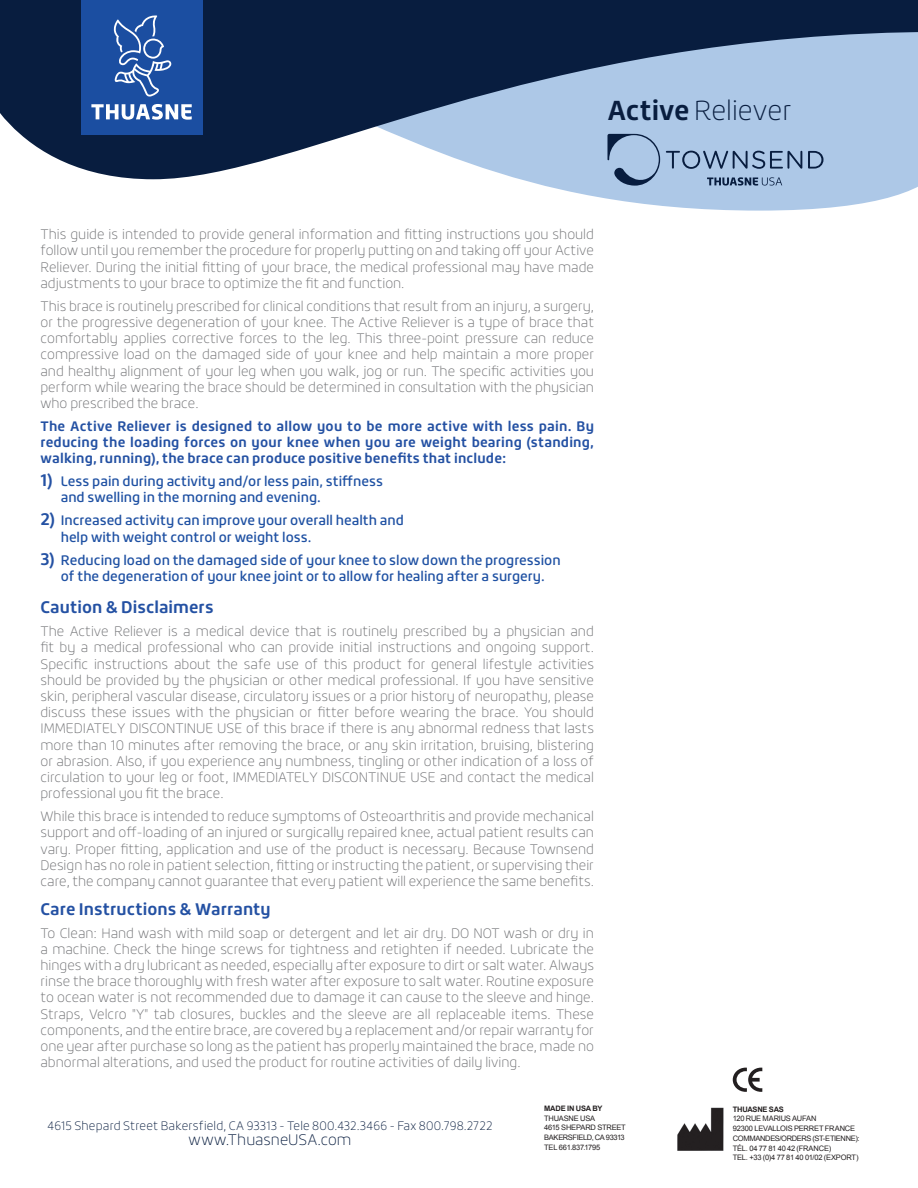
<style>
.page{position:relative;width:918px;height:1188px;background:#fff}
.page>*{position:absolute;margin:0;border:0;box-sizing:border-box;transform-origin:0 0}
.t1{font:100 27px "Roihu";color:#081d3f}
.t2{font:700 16.5px "Roihu";letter-spacing:.005em;color:#2451a3}
.t3{font:100 15px "Roihu";color:#081d3f}
.Paragraph{font:100 13.5px/16.2px "Roihu";color:#6c6d70;text-align:justify}
.t4{font:500 13.5px/16.2px "Roihu";color:#1f51a3}
.Paragraph-2{font:700 13.5px/16.2px "Roihu";letter-spacing:.015em;color:#2451a3;text-align:justify}
.t5{font:100 12px "Roihu";letter-spacing:.01em;color:#081d3f}
.t6{font:7.5px/9.8px "Arial";letter-spacing:-.03em;color:#231f20}
.t7{font:700 7.5px "Arial";letter-spacing:-.03em;color:#231f20}
.s1{font-weight:700}
.s2{font-weight:700;font-size:16.5px;color:#2451a3}
</style>
<div class="page">
<svg style="left:143px;top:179px;width:775px;height:32px"></svg>
<svg style="left:0;top:0;width:918px;height:179px;background:#586d8c"></svg>
<svg style="left:733px;top:1068px;width:29px;height:24px"></svg>
<img style="left:677px;top:1107px;width:47px;height:44px">
<div style="left:81px;top:0;width:121px;height:135px;background:#1b4ea1"></div>
<svg style="left:91px;top:104px;width:101px;height:16px"></svg>
<svg style="left:113px;top:15px;width:59px;height:82px"></svg>
<svg style="left:707px;top:177px;width:75px;height:9px"></svg>
<svg style="left:607px;top:134px;width:53px;height:52px;background:#8aa4c4"></svg>
<svg style="left:666px;top:151px;width:136px;height:18px;background:#819aba"></svg>
<svg style="left:808px;top:151px;width:16px;height:18px"></svg>
<h1 class="t1" style="left:608px;top:95px;width:186px"><span class="s1">Active</span> Reliever</h1>
<p class="Paragraph" style="left:40px;top:226px;width:555px">This guide is intended to provide general information and fitting instructions you should follow until you remember the procedure for properly putting on and taking off your Active Reliever. During the initial fitting of your brace, the medical professional may have made adjustments to your brace to optimize the fit and function.</p>
<p class="Paragraph" style="left:40px;top:298px;width:555px">This brace is routinely prescribed for clinical conditions that result from an injury, a surgery, or the progressive degeneration of your knee. The Active Reliever is a type of brace that comfortably applies corrective forces to the leg. This three-point pressure can reduce compressive load on the damaged side of your knee and help maintain a more proper and healthy alignment of your leg when you walk, jog or run. The specific activities you perform while wearing the brace should be determined in consultation with the physician who prescribed the brace.</p>
<p class="Paragraph-2" style="left:40px;top:418px;width:555px">The Active Reliever is designed to allow you to be more active with less pain. By reducing the loading forces on your knee when you are weight bearing (standing, walking, running), the brace can produce positive benefits that include:</p>
<p class="t4" style="left:61px;top:474px;width:324px;text-indent:-20px"><span class="s2">1)</span> Less pain during activity and/or less pain, stiffness and swelling in the morning and evening.</p>
<p class="t4" style="left:61px;top:513px;width:345px;text-indent:-20px"><span class="s2">2)</span> Increased activity can improve your overall health and help with weight control or weight loss.</p>
<p class="t4" style="left:40px;top:552px;width:522px;text-align:center"><span class="s2">3)</span> Reducing load on the damaged side of your knee to slow down the progression of the degeneration of your knee joint or to allow for healing after a surgery.</p>
<p class="t2" style="left:40px;top:598px;width:175px">Caution &amp; Disclaimers</p>
<p class="Paragraph" style="left:40px;top:623px;width:555px">The Active Reliever is a medical device that is routinely prescribed by a physician and fit by a medical professional who can provide initial instructions and ongoing support.<br>Specific instructions about the safe use of this product for general lifestyle activities should be provided by the physician or other medical professional. If you have sensitive skin, peripheral vascular disease, circulatory issues or a prior history of neuropathy, please discuss these issues with the physician or fitter before wearing the brace. You should IMMEDIATELY DISCONTINUE USE of this brace if there is any abnormal redness that lasts more than 10 minutes after removing the brace, or any skin irritation, bruising, blistering or abrasion. Also, if you experience any numbness, tingling or other indication of a loss of circulation to your leg or foot, IMMEDIATELY DISCONTINUE USE and contact the medical professional you fit the brace.</p>
<p class="Paragraph" style="left:40px;top:808px;width:555px">While this brace is intended to reduce symptoms of Osteoarthritis and provide mechanical support and off-loading of an injured or surgically repaired knee, actual patient results can vary. Proper fitting, application and use of the product is necessary. Because Townsend Design has no role in patient selection, fitting or instructing the patient, or supervising their care, the company cannot guarantee that every patient will experience the same benefits.</p>
<p class="t2" style="left:40px;top:899px;width:232px">Care Instructions &amp; Warranty</p>
<p class="Paragraph" style="left:40px;top:925px;width:555px">To Clean: Hand wash with mild soap or detergent and let air dry. DO NOT wash or dry in a machine. Check the hinge screws for tightness and retighten if needed. Lubricate the hinges with a dry lubricant as needed, especially after exposure to dirt or salt water. Always rinse the brace thoroughly with fresh water after exposure to salt water. Routine exposure to ocean water is not recommended due to damage it can cause to the sleeve and hinge.<br>Straps, Velcro "Y" tab closures, buckles and the sleeve are all replaceable items. These components, and the entire brace, are covered by a replacement and/or repair warranty for one year after purchase so long as the patient has properly maintained the brace, made no abnormal alterations, and used the product for routine activities of daily living.</p>
<p class="t5" style="left:47px;top:1118px;width:447px">4615 Shepard Street Bakersfield, CA 93313 - Tele 800.432.3466 - Fax 800.798.2722</p>
<p class="t3" style="left:189px;top:1131px;width:164px">www.ThuasneUSA.com</p>
<p class="t7" style="left:544px;top:1103px;width:60px">MADE IN USA BY</p>
<p class="t6" style="left:544px;top:1113px;width:83px">THUASNE USA<br>4615 SHEPARD STREET<br>BAKERSFIELD, CA 93313<br>TEL 661.837.1795</p>
<p class="t7" style="left:733px;top:1104px;width:53px">THUASNE SAS</p>
<p class="t6" style="left:733px;top:1114px;width:128px">120 RUE MARIUS AUFAN<br>92300 LEVALLOIS PERRET FRANCE<br>COMMANDES/ORDERS (ST-ETIENNE):<br>TÉL. 04 77 81 40 42 (FRANCE)<br>TEL. +33 (0)4 77 81 40 01/02 (EXPORT)</p>
</div>
